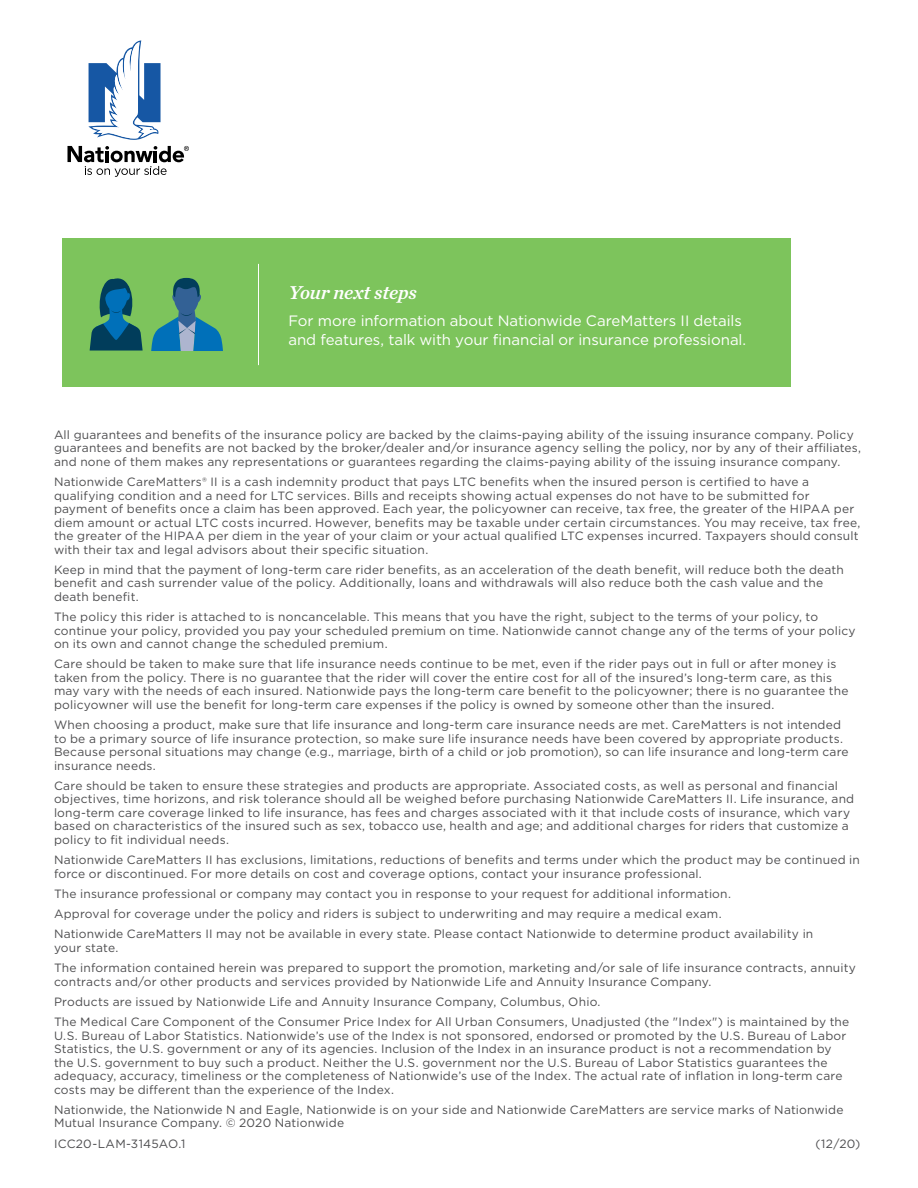
<style>
.page{position:relative;width:918px;height:1188px;background:#fff}
.page>*{position:absolute;margin:0;border:0;box-sizing:border-box;transform-origin:0 0}
.t1{font:italic 19.5px "Chronicle Text G1 Semi";letter-spacing:-.01em;color:#fff}
.CM_Body{font:15px/19.5px "Gotham";letter-spacing:-.005em;color:#fff}
.CM_Body-2{font:12px/13.5px "Gotham";letter-spacing:.015em;color:#4d4d4f}
</style>
<div class="page">
<svg style="left:88px;top:40px;width:73px;height:100px"></svg>
<svg style="left:68px;top:146px;width:121px;height:31px"></svg>
<div style="left:62px;top:238px;width:729px;height:149px;background:#7dc45c"></div>
<hr style="left:258px;top:264px;width:1px;height:101px;background:#fff">
<svg style="left:90px;top:278px;width:53px;height:73px"></svg>
<svg style="left:151px;top:278px;width:72px;height:73px"></svg>
<p class="t1" style="left:288px;top:278px;width:130px">Your next steps</p>
<p class="CM_Body" style="left:288px;top:310px;width:459px">For more information about Nationwide CareMatters II details and features, talk with your financial or insurance professional.</p>
<p class="CM_Body-2" style="left:54px;top:427px;width:809px">All guarantees and benefits of the insurance policy are backed by the claims-paying ability of the issuing insurance company. Policy guarantees and benefits are not backed by the broker/dealer and/or insurance agency selling the policy, nor by any of their affiliates, and none of them makes any representations or guarantees regarding the claims-paying ability of the issuing insurance company.</p>
<p class="CM_Body-2" style="left:54px;top:475px;width:808px">Nationwide CareMatters® II is a cash indemnity product that pays LTC benefits when the insured person is certified to have a qualifying condition and a need for LTC services. Bills and receipts showing actual expenses do not have to be submitted for payment of benefits once a claim has been approved. Each year, the policyowner can receive, tax free, the greater of the HIPAA per diem amount or actual LTC costs incurred. However, benefits may be taxable under certain circumstances. You may receive, tax free, the greater of the HIPAA per diem in the year of your claim or your actual qualified LTC expenses incurred. Taxpayers should consult with their tax and legal advisors about their specific situation.</p>
<p class="CM_Body-2" style="left:54px;top:562px;width:791px">Keep in mind that the payment of long-term care rider benefits, as an acceleration of the death benefit, will reduce both the death benefit and cash surrender value of the policy. Additionally, loans and withdrawals will also reduce both the cash value and the death benefit.</p>
<p class="CM_Body-2" style="left:54px;top:610px;width:803px">The policy this rider is attached to is noncancelable. This means that you have the right, subject to the terms of your policy, to continue your policy, provided you pay your scheduled premium on time. Nationwide cannot change any of the terms of your policy on its own and cannot change the scheduled premium.</p>
<p class="CM_Body-2" style="left:54px;top:657px;width:796px">Care should be taken to make sure that life insurance needs continue to be met, even if the rider pays out in full or after money is taken from the policy. There is no guarantee that the rider will cover the entire cost for all of the insured’s long-term care, as this may vary with the needs of each insured. Nationwide pays the long-term care benefit to the policyowner; there is no guarantee the policyowner will use the benefit for long-term care expenses if the policy is owned by someone other than the insured.</p>
<p class="CM_Body-2" style="left:54px;top:718px;width:796px">When choosing a product, make sure that life insurance and long-term care insurance needs are met. CareMatters is not intended to be a primary source of life insurance protection, so make sure life insurance needs have been covered by appropriate products.<br>Because personal situations may change (e.g., marriage, birth of a child or job promotion), so can life insurance and long-term care insurance needs.</p>
<p class="CM_Body-2" style="left:54px;top:778px;width:802px">Care should be taken to ensure these strategies and products are appropriate. Associated costs, as well as personal and financial objectives, time horizons, and risk tolerance should all be weighed before purchasing Nationwide CareMatters II. Life insurance, and long-term care coverage linked to life insurance, has fees and charges associated with it that include costs of insurance, which vary based on characteristics of the insured such as sex, tobacco use, health and age; and additional charges for riders that customize a policy to fit individual needs.</p>
<p class="CM_Body-2" style="left:54px;top:853px;width:807px">Nationwide CareMatters II has exclusions, limitations, reductions of benefits and terms under which the product may be continued in force or discontinued. For more details on cost and coverage options, contact your insurance professional.</p>
<p class="CM_Body-2" style="left:54px;top:886px;width:679px">The insurance professional or company may contact you in response to your request for additional information.</p>
<p class="CM_Body-2" style="left:54px;top:907px;width:669px">Approval for coverage under the policy and riders is subject to underwriting and may require a medical exam.</p>
<p class="CM_Body-2" style="left:54px;top:927px;width:761px">Nationwide CareMatters II may not be available in every state. Please contact Nationwide to determine product availability in your state.</p>
<p class="CM_Body-2" style="left:54px;top:961px;width:804px">The information contained herein was prepared to support the promotion, marketing and/or sale of life insurance contracts, annuity contracts and/or other products and services provided by Nationwide Life and Annuity Insurance Company.</p>
<p class="CM_Body-2" style="left:54px;top:994px;width:548px">Products are issued by Nationwide Life and Annuity Insurance Company, Columbus, Ohio.</p>
<p class="CM_Body-2" style="left:54px;top:1015px;width:797px">The Medical Care Component of the Consumer Price Index for All Urban Consumers, Unadjusted (the "Index") is maintained by the U.S. Bureau of Labor Statistics. Nationwide’s use of the Index is not sponsored, endorsed or promoted by the U.S. Bureau of Labor Statistics, the U.S. government or any of its agencies. Inclusion of the Index in an insurance product is not a recommendation by the U.S. government to buy such a product. Neither the U.S. government nor the U.S. Bureau of Labor Statistics guarantees the adequacy, accuracy, timeliness or the completeness of Nationwide’s use of the Index. The actual rate of inflation in long-term care costs may be different than the experience of the Index.</p>
<p class="CM_Body-2" style="left:54px;top:1102px;width:791px">Nationwide, the Nationwide N and Eagle, Nationwide is on your side and Nationwide CareMatters are service marks of Nationwide<br>Mutual Insurance Company. © 2020 Nationwide</p>
<p class="CM_Body-2" style="left:54px;top:1136px;width:133px">ICC20-LAM-3145AO.1</p>
<p class="CM_Body-2" style="left:816px;top:1136px;width:46px">(12/20)</p>
</div>
